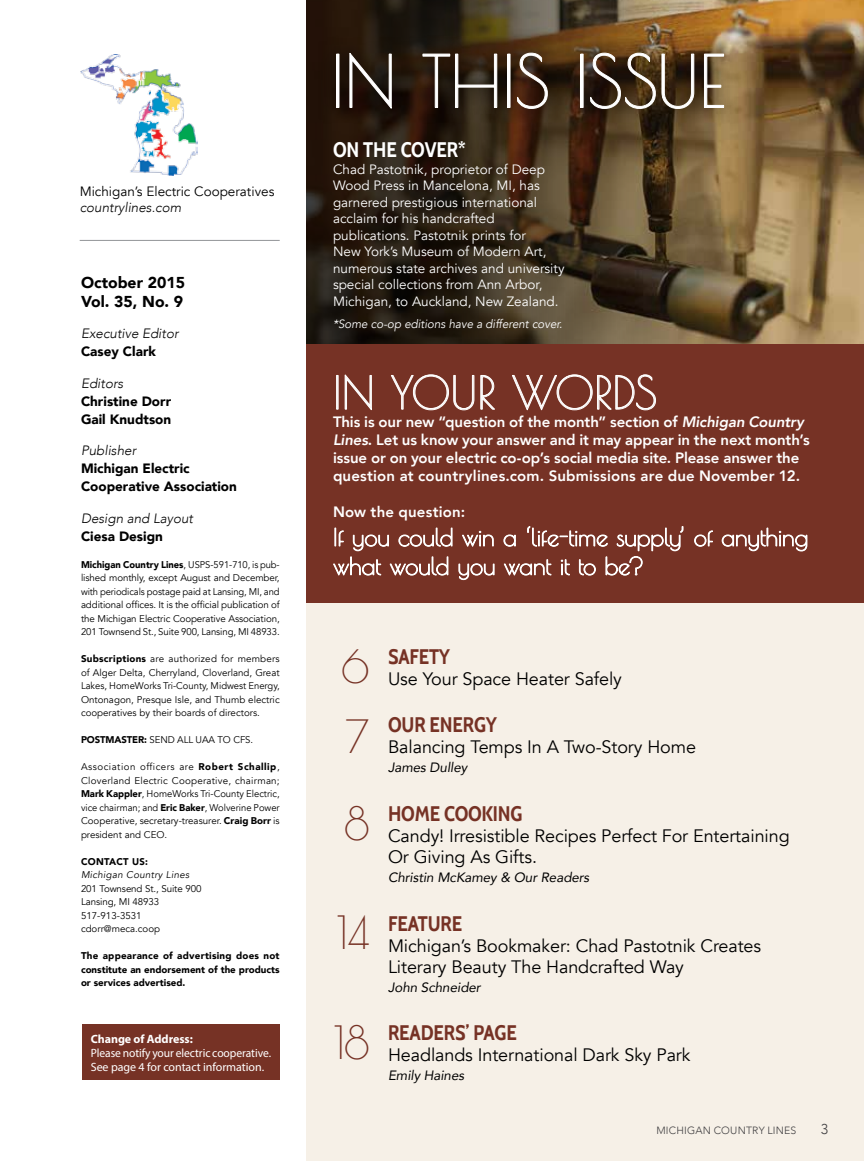
<style>
.page{position:relative;width:864px;height:1161px;background:#fff}
.page>*{position:absolute;margin:0;border:0;box-sizing:border-box;transform-origin:0 0}
.t1{font:71.25px "Poiret One";letter-spacing:-.01em;color:#fff}
.t2{font:45px "Poiret One";color:#fff}
.t3{font:45px "Poiret One";color:#763225}
.t4{font:700 21px "Cabin Condensed";letter-spacing:-.005em;color:#763225}
.t5{font:700 21px "Cabin Condensed";letter-spacing:-.005em;color:#fff}
.t6{font:18px/21px "Avenir";letter-spacing:-.005em;color:#000}
.t7{font:900 15.75px/18.9px "Avenir";color:#000}
.t8{font:800 15px/18px "Avenir";letter-spacing:-.005em;color:#fff}
.t9{font:300 14.25px "Avenir";color:#414042}
.t10{font:13.5px/16.5px "Avenir";color:#fff}
.t11{font:900 13.5px/18px "Avenir";color:#000}
.t12{font:italic 300 13.5px "Avenir";color:#000}
.t13{font:italic 13.5px "Avenir";letter-spacing:-.005em;color:#000}
.t14{font:13.5px "Avenir";color:#000}
.t15{font:12px/14.4px "Myriad Pro";letter-spacing:-.005em;color:#fff;scale:.96 1}
.t16{font:italic 12px "Avenir";color:#fff;scale:.96 1}
.t17{font:700 12px "Myriad Pro";letter-spacing:-.005em;color:#fff}
.t18{font:300 10.5px "Avenir";letter-spacing:.02em;color:#414042}
.t19{font:9.75px/13.5px "Avenir";color:#000;text-align:justify}
.t20{font:9.75px/13.5px "Avenir";color:#000;text-align:justify;scale:.96 1}
.t21{font:900 9.75px/13.5px "Avenir";color:#000;text-align:justify}
.t22{font:italic 9.75px "Avenir";letter-spacing:.03em;color:#000}
.t23{font:900 9.75px "Avenir";letter-spacing:.03em;color:#000}
.s1{font-weight:900}
.s2{font-style:italic}
</style>
<div class="page">
<div style="left:306px;top:0;width:558px;height:1161px;background:#f6f0e7"></div>
<img style="left:796px;top:0;width:68px;height:344px">
<svg style="left:306px;top:0;width:490px;height:344px;background:#4f3e27"></svg>
<div style="left:82px;top:1025px;width:198px;height:55px;background:#763225"></div>
<svg style="left:318px;top:35px;width:423px;height:92px;background:#46321c"></svg>
<div style="left:336px;top:54px;width:3px;height:54px;border:1px solid #fff"></div>
<svg style="left:350px;top:52px;width:42px;height:57px;background:#3b3028"></svg>
<svg style="left:423px;top:54px;width:74px;height:54px;background:#40352a"></svg>
<svg style="left:517px;top:53px;width:31px;height:56px;background:#523c2e"></svg>
<svg style="left:590px;top:53px;width:66px;height:56px;background:#503f2d"></svg>
<svg style="left:662px;top:54px;width:32px;height:55px;background:#503f2d"></svg>
<svg style="left:704px;top:54px;width:20px;height:54px"></svg>
<img style="left:81px;top:54px;width:117px;height:122px">
<hr style="left:80px;top:240px;width:200px;height:1px;background:#939598">
<div style="left:306px;top:344px;width:558px;height:259px;background:#763225"></div>
<div style="left:336px;top:375px;width:2px;height:34px;border:1px solid #fff"></div>
<svg style="left:345px;top:374px;width:27px;height:37px"></svg>
<svg style="left:391px;top:375px;width:83px;height:35px"></svg>
<svg style="left:481px;top:375px;width:14px;height:35px"></svg>
<svg style="left:512px;top:375px;width:144px;height:36px"></svg>
<svg style="left:335px;top:528px;width:9px;height:18px"></svg>
<svg style="left:353px;top:535px;width:36px;height:16px"></svg>
<svg style="left:399px;top:528px;width:53px;height:19px"></svg>
<svg style="left:462px;top:531px;width:32px;height:16px"></svg>
<svg style="left:694px;top:531px;width:19px;height:16px"></svg>
<svg style="left:722px;top:528px;width:85px;height:23px"></svg>
<svg style="left:333px;top:557px;width:48px;height:19px"></svg>
<svg style="left:390px;top:557px;width:58px;height:19px"></svg>
<svg style="left:459px;top:563px;width:35px;height:17px"></svg>
<svg style="left:504px;top:526px;width:179px;height:50px"></svg>
<h3 class="t14" style="left:80px;top:183px;width:196px">Michigan’s Electric Cooperatives</h3>
<h3 class="t12" style="left:80px;top:199px;width:103px">countrylines.com</h3>
<h3 class="t7" style="left:81px;top:272px;width:106px">October 2015<br>Vol. 35, No. 9</h3>
<h3 class="t12" style="left:81px;top:325px;width:99px">Executive Editor</h3>
<h3 class="t11" style="left:81px;top:342px;width:77px">Casey Clark</h3>
<h3 class="t12" style="left:81px;top:375px;width:44px">Editors</h3>
<h3 class="t11" style="left:81px;top:392px;width:92px">Christine Dorr<br>Gail Knudtson</h3>
<h3 class="t12" style="left:81px;top:442px;width:57px">Publisher</h3>
<h3 class="t11" style="left:81px;top:459px;width:157px">Michigan Electric<br>Cooperative Association</h3>
<h3 class="t12" style="left:81px;top:510px;width:114px">Design and Layout</h3>
<h3 class="t11" style="left:81px;top:526px;width:84px">Ciesa Design</h3>
<p class="t20" style="left:81px;top:558px;width:209px"><span class="s1">Michigan Country Lines</span>, USPS-591-710, is pub&shy;lished monthly, except August and December, with periodicals postage paid at Lansing, MI, and additional offices. It is the official publication of the Michigan Electric Cooperative Association, 201 Townsend St., Suite 900, Lansing, MI 48933.</p>
<p class="t19" style="left:81px;top:652px;width:200px"><span class="s1">Subscriptions</span> are authorized for members of Alger Delta, Cherryland, Cloverland, Great Lakes, HomeWorks Tri-County, Midwest Energy, Ontonagon, Presque Isle, and Thumb electric cooperatives by their boards of directors.</p>
<p class="t19" style="left:81px;top:733px;width:174px"><span class="s1">POSTMASTER:</span> SEND ALL UAA TO CFS.</p>
<p class="t19" style="left:81px;top:760px;width:200px">Association officers are <span class="s1">Robert Schallip</span>, Cloverland Electric Cooperative, chairman; <span class="s1">Mark Kappler</span>, HomeWorks Tri-County Electric, vice chairman; and <span class="s1">Eric Baker</span>, Wolverine Power Cooperative, secretary-treasurer. <span class="s1">Craig Borr</span> is president and CEO.</p>
<p class="t23" style="left:81px;top:853px;width:69px">CONTACT US:</p>
<p class="t22" style="left:81px;top:869px;width:110px">Michigan Country Lines</p>
<p class="t19" style="left:81px;top:882px;width:122px;text-align:left">201 Townsend St., Suite 900<br>Lansing, MI 48933<br>517-913-3531 cdorr@meca.coop</p>
<p class="t21" style="left:81px;top:949px;width:200px">The appearance of advertising does not constitute an endorsement of the products or services advertised.</p>
<p class="t17" style="left:91px;top:1031px;width:104px">Change of Address:</p>
<p class="t15" style="left:91px;top:1046px;width:189px">Please notify your electric cooperative.<br>See page 4 for contact information.</p>
<h1 class="t1" style="left:331px;top:39px;width:396px">IN THIS ISSUE</h1>
<h3 class="t5" style="left:333px;top:137px;width:135px">ON THE COVER*</h3>
<p class="t10" style="left:333px;top:161px;width:233px">Chad Pastotnik, proprietor of Deep Wood Press in Mancelona, MI, has garnered prestigious international acclaim for his handcrafted publications. Pastotnik prints for<br>New York’s Museum of Modern Art, numerous state archives and university special collections from Ann Arbor, Michigan, to Auckland, New Zealand.</p>
<p class="t16" style="left:333px;top:317px;width:241px">*Some co-op editions have a different cover.</p>
<h2 class="t2" style="left:333px;top:366px;width:326px">IN YOUR WORDS</h2>
<p class="t8" style="left:333px;top:412px;width:478px">This is our new “question of the month” section of <span class="s2">Michigan Country Lines</span>. Let us know your answer and it may appear in the next month’s issue or on your electric co-op’s social media site. Please answer the question at countrylines.com. Submissions are due November 12.</p>
<h3 class="t8" style="left:333px;top:502px;width:134px">Now the question:</h3>
<h2 class="t3" style="left:341px;top:640px;width:30px">6</h2>
<h2 class="t3" style="left:346px;top:710px;width:26px">7</h2>
<h3 class="t4" style="left:388px;top:644px;width:63px">SAFETY</h3>
<h3 class="t6" style="left:388px;top:669px;width:235px">Use Your Space Heater Safely</h3>
<h3 class="t4" style="left:388px;top:712px;width:110px">OUR ENERGY</h3>
<h3 class="t6" style="left:388px;top:737px;width:310px">Balancing Temps In A Two-Story Home</h3>
<h3 class="t13" style="left:388px;top:759px;width:81px">James Dulley</h3>
<h2 class="t3" style="left:344px;top:796px;width:27px">8</h2>
<h3 class="t4" style="left:388px;top:801px;width:136px">HOME COOKING</h3>
<h3 class="t6" style="left:388px;top:826px;width:403px">Candy! Irresistible Recipes Perfect For Entertaining<br>Or Giving As Gifts.</h3>
<h3 class="t13" style="left:388px;top:869px;width:203px">Christin McKamey &amp; Our Readers</h3>
<h2 class="t3" style="left:337px;top:906px;width:34px">14</h2>
<h3 class="t4" style="left:388px;top:911px;width:76px">FEATURE</h3>
<h3 class="t6" style="left:388px;top:936px;width:375px">Michigan’s Bookmaker: Chad Pastotnik Creates<br>Literary Beauty The Handcrafted Way</h3>
<h3 class="t13" style="left:388px;top:979px;width:94px">John Schneider</h3>
<h2 class="t3" style="left:334px;top:1016px;width:37px">18</h2>
<h3 class="t4" style="left:388px;top:1020px;width:130px">READERS’ PAGE</h3>
<h3 class="t6" style="left:388px;top:1045px;width:304px">Headlands International Dark Sky Park</h3>
<h3 class="t13" style="left:388px;top:1067px;width:78px">Emily Haines</h3>
<p class="t18" style="left:656px;top:1124px;width:142px">MICHIGAN COUNTRY LINES</p>
<h3 class="t9" style="left:821px;top:1121px;width:9px">3</h3>
</div>
